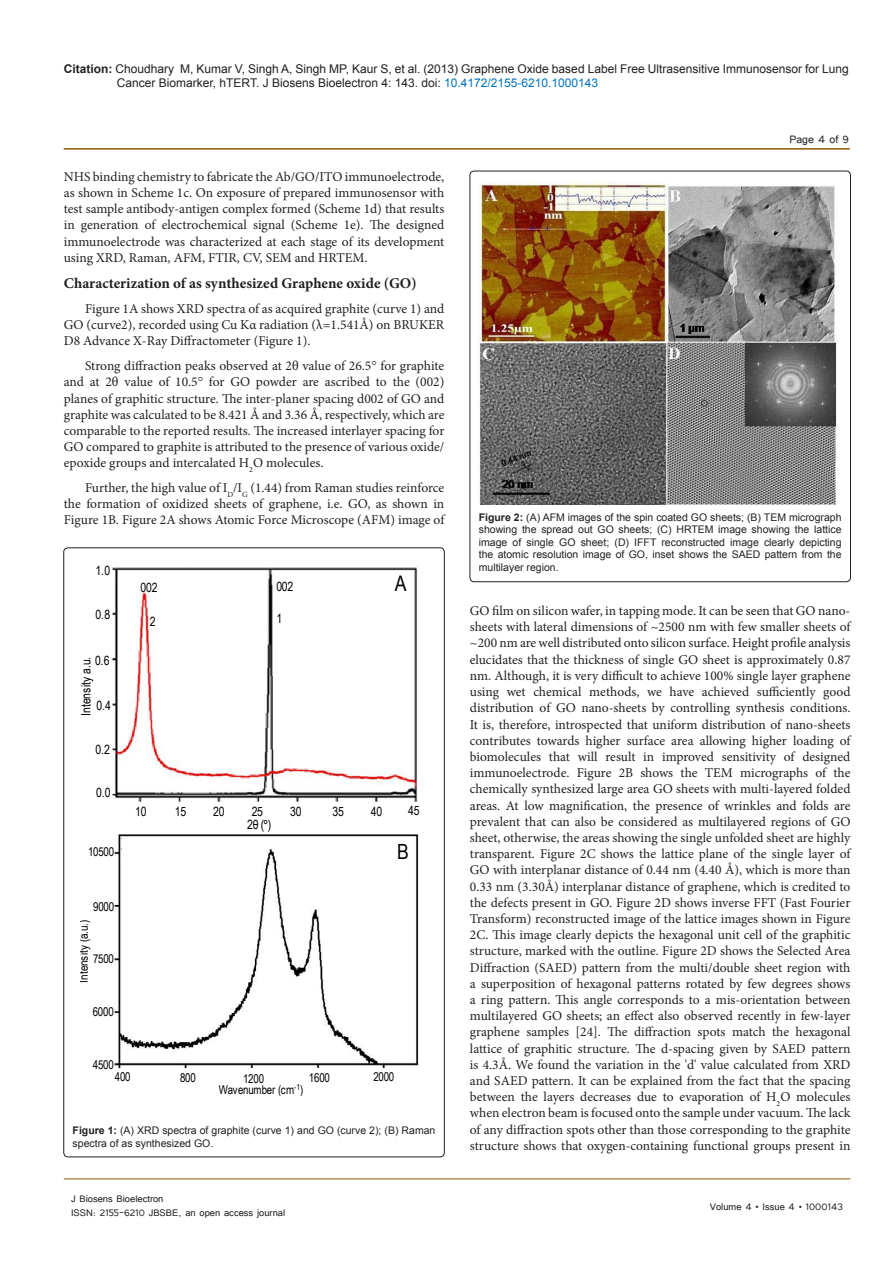
<style>
.page{position:relative;width:893px;height:1263px;background:#fff}
.page>*{position:absolute;margin:0;border:0;box-sizing:border-box;transform-origin:0 0}
.t1{font:21.45px "Arial Narrow";color:#000}
.t2{font:21px "Arial Narrow";color:#000}
.t3{font:700 15px "Minion Pro";color:#231f20}
.t4{font:13.5px/16.2px "Minion Pro";color:#231f20;text-align:justify}
.t5{font:13.5px "Tunga";color:#231f20}
.t6{font:12.75px/12.8px "Arial Narrow";letter-spacing:-.02em;color:#000;text-align:center}
.t7{font:12.75px "Arial Narrow";letter-spacing:.01em;color:#000}
.t8{font:12.15px "Arial Narrow";letter-spacing:-.02em;color:#000}
.t9{font:12px/14.4px "Arial";color:#231f20}
.t10{font:12px/14.4px "Tunga";color:#231f20}
.t11{font:11.85px "Arial Narrow";letter-spacing:.015em;color:#000}
.t12{font:10.5px/12.6px "Arial";color:#231f20}
.s1{font-weight:700}
.s2{color:#1b1d20}
.s3{color:#0072bc}
</style>
<div class="page">
<hr style="left:64px;top:148px;width:786px;height:2px;background:#905500">
<hr style="left:64px;top:1179px;width:786px;height:1px;background:#905500">
<img style="left:112px;top:567px;width:305px;height:235px">
<div style="left:120px;top:571px;width:18px;height:26px;background:#fff"></div>
<img style="left:114px;top:834px;width:305px;height:234px">
<div style="left:122px;top:837px;width:29px;height:23px;background:#fff"></div>
<div style="left:124px;top:840px;width:18px;height:25px;background:#fff"></div>
<img style="left:479px;top:182px;width:359px;height:322px">
<div style="left:470px;top:171px;width:380px;height:411px;border:1px solid #231f20;border-radius:4px"></div>
<p class="t9" style="left:117px;top:61px;width:734px;text-indent:-53px"><span class="s1">Citation:</span> <span class="s2">Choudhary M, Kumar V, Singh A, Singh MP, Kaur S, et al.</span> (2013) Graphene Oxide based Label Free Ultrasensitive Immunosensor for Lung<br>Cancer Biomarker, hTERT. J Biosens Bioelectron 4: 143. doi: <span class="s3">10.4172/2155-6210.1000143</span></p>
<p class="t4" style="left:64px;top:168px;width:382px">NHS binding chemistry to fabricate the Ab/GO/ITO immunoelectrode, as shown in Scheme 1c. On exposure of prepared immunosensor with test sample antibody-antigen complex formed (Scheme 1d) that results in generation of electrochemical signal (Scheme 1e). The designed immunoelectrode was characterized at each stage of its development using XRD, Raman, AFM, FTIR, CV, SEM and HRTEM.</p>
<p class="t3" style="left:64px;top:273px;width:354px">Characterization of as synthesized Graphene oxide (GO)</p>
<p class="t4" style="left:64px;top:301px;width:382px;text-indent:21px">Figure 1A shows XRD spectra of as acquired graphite (curve 1) and GO (curve2), recorded using Cu Kα radiation (λ=1.541Å) on BRUKER D8 Advance X-Ray Diffractometer (Figure 1).</p>
<p class="t4" style="left:64px;top:358px;width:382px;text-indent:21px">Strong diffraction peaks observed at 2θ value of 26.5 for graphite and at 2θ value of 10.5 for GO powder are ascribed to the (002) planes of graphitic structure. The inter-planer spacing d002 of GO and graphite was calculated to be 8.421 Å and 3.36 Å, respectively, which are comparable to the reported results. The increased interlayer spacing for GO compared to graphite is attributed to the presence of various oxide/ epoxide groups and intercalated H<sub>2</sub>O molecules.</p>
<p class="t4" style="left:64px;top:480px;width:382px;text-indent:21px">Further, the high value of I<sub>D</sub>/I<sub>G</sub> (1.44) from Raman studies reinforce the formation of oxidized sheets of graphene, i.e. GO, as shown in Figure 1B. Figure 2A shows Atomic Force Microscope (AFM) image of</p>
<p class="t6" style="left:96px;top:563px;width:16px">1.0</p>
<p class="t6" style="left:96px;top:608px;width:16px">0.8</p>
<p class="t6" style="left:95px;top:654px;width:16px">0.6</p>
<p class="t6" style="left:96px;top:698px;width:16px">0.4</p>
<p class="t6" style="left:96px;top:742px;width:16px">0.2</p>
<p class="t7" style="left:76px;top:716px;width:61px;rotate:-90deg">Intensity a.u.</p>
<p class="t6" style="left:96px;top:786px;width:16px">0.0</p>
<p class="t8" style="left:88px;top:842px;width:28px">10500</p>
<p class="t8" style="left:93px;top:897px;width:22px">9000</p>
<p class="t11" style="left:75px;top:982px;width:65px;rotate:-90deg">Intensity (a.u.)</p>
<p class="t8" style="left:93px;top:950px;width:22px">7500</p>
<p class="t8" style="left:93px;top:1002px;width:22px">6000</p>
<p class="t8" style="left:93px;top:1055px;width:22px">4500</p>
<p class="t6" style="left:141px;top:580px;width:19px">002</p>
<p class="t6" style="left:276px;top:580px;width:19px">002</p>
<p class="t6" style="left:150px;top:614px;width:7px">2</p>
<p class="t6" style="left:276px;top:612px;width:7px">1</p>
<h1 class="t1" style="left:395px;top:567px;width:13px">A</h1>
<p class="t6" style="left:135px;top:805px;width:13px">10</p>
<p class="t6" style="left:175px;top:805px;width:13px">15</p>
<p class="t6" style="left:213px;top:804px;width:13px">20</p>
<p class="t6" style="left:371px;top:805px;width:13px">40</p>
<p class="t6" style="left:247px;top:805px;width:26px">25<br>2θ (º)</p>
<p class="t6" style="left:290px;top:805px;width:13px">30</p>
<p class="t6" style="left:332px;top:805px;width:13px">35</p>
<p class="t6" style="left:408px;top:803px;width:13px">45</p>
<h2 class="t2" style="left:397px;top:836px;width:13px">B</h2>
<p class="t8" style="left:115px;top:1068px;width:17px">400</p>
<p class="t8" style="left:180px;top:1068px;width:17px">800</p>
<p class="t8" style="left:243px;top:1069px;width:22px">1200</p>
<p class="t8" style="left:309px;top:1069px;width:22px">1600</p>
<p class="t8" style="left:373px;top:1068px;width:22px">2000</p>
<p class="t8" style="left:219px;top:1080px;width:86px">Wavenumber (cm<sup>-1</sup>)</p>
<p class="t12" style="left:73px;top:1124px;width:364px"><span class="s1">Figure 1:</span> (A) XRD spectra of graphite (curve 1) and GO (curve 2); (B) Raman spectra of as synthesized GO.</p>
<p class="t10" style="left:71px;top:1190px;width:216px">J Biosens Bioelectron<br>ISSN: 2155-6210 JBSBE, an open access journal</p>
<p class="t5" style="left:789px;top:131px;width:61px">Page 4 of 9</p>
<p class="t12" style="left:479px;top:511px;width:364px;text-align:justify"><span class="s1">Figure 2:</span> (A) AFM images of the spin coated GO sheets; (B) TEM micrograph showing the spread out GO sheets; (C) HRTEM image showing the lattice image of single GO sheet; (D) IFFT reconstructed image clearly depicting the atomic resolution image of GO, inset shows the SAED pattern from the multilayer region.</p>
<p class="t4" style="left:470px;top:603px;width:382px">GO film on silicon wafer, in tapping mode. It can be seen that GO nano&shy;sheets with lateral dimensions of ~2500 nm with few smaller sheets of ~200 nm are well distributed onto silicon surface. Height profile analysis elucidates that the thickness of single GO sheet is approximately 0.87 nm. Although, it is very difficult to achieve 100% single layer graphene using wet chemical methods, we have achieved sufficiently good distribution of GO nano-sheets by controlling synthesis conditions.<br>It is, therefore, introspected that uniform distribution of nano-sheets contributes towards higher surface area allowing higher loading of biomolecules that will result in improved sensitivity of designed immunoelectrode. Figure 2B shows the TEM micrographs of the chemically synthesized large area GO sheets with multi-layered folded areas. At low magnification, the presence of wrinkles and folds are prevalent that can also be considered as multilayered regions of GO sheet, otherwise, the areas showing the single unfolded sheet are highly transparent. Figure 2C shows the lattice plane of the single layer of GO with interplanar distance of 0.44 nm (4.40 Å), which is more than 0.33 nm (3.30Å) interplanar distance of graphene, which is credited to the defects present in GO. Figure 2D shows inverse FFT (Fast Fourier Transform) reconstructed image of the lattice images shown in Figure 2C. This image clearly depicts the hexagonal unit cell of the graphitic structure, marked with the outline. Figure 2D shows the Selected Area Diffraction (SAED) pattern from the multi/double sheet region with a superposition of hexagonal patterns rotated by few degrees shows a ring pattern. This angle corresponds to a mis-orientation between multilayered GO sheets; an effect also observed recently in few-layer graphene samples [24]. The diffraction spots match the hexagonal lattice of graphitic structure. The d-spacing given by SAED pattern is 4.3Å. We found the variation in the 'd' value calculated from XRD and SAED pattern. It can be explained from the fact that the spacing between the layers decreases due to evaporation of H<sub>2</sub>O molecules when electron beam is focused onto the sample under vacuum. The lack of any diffraction spots other than those corresponding to the graphite structure shows that oxygen-containing functional groups present in</p>
<p class="t10" style="left:710px;top:1199px;width:135px">Volume 4 • Issue 4 • 1000143</p>
</div>
